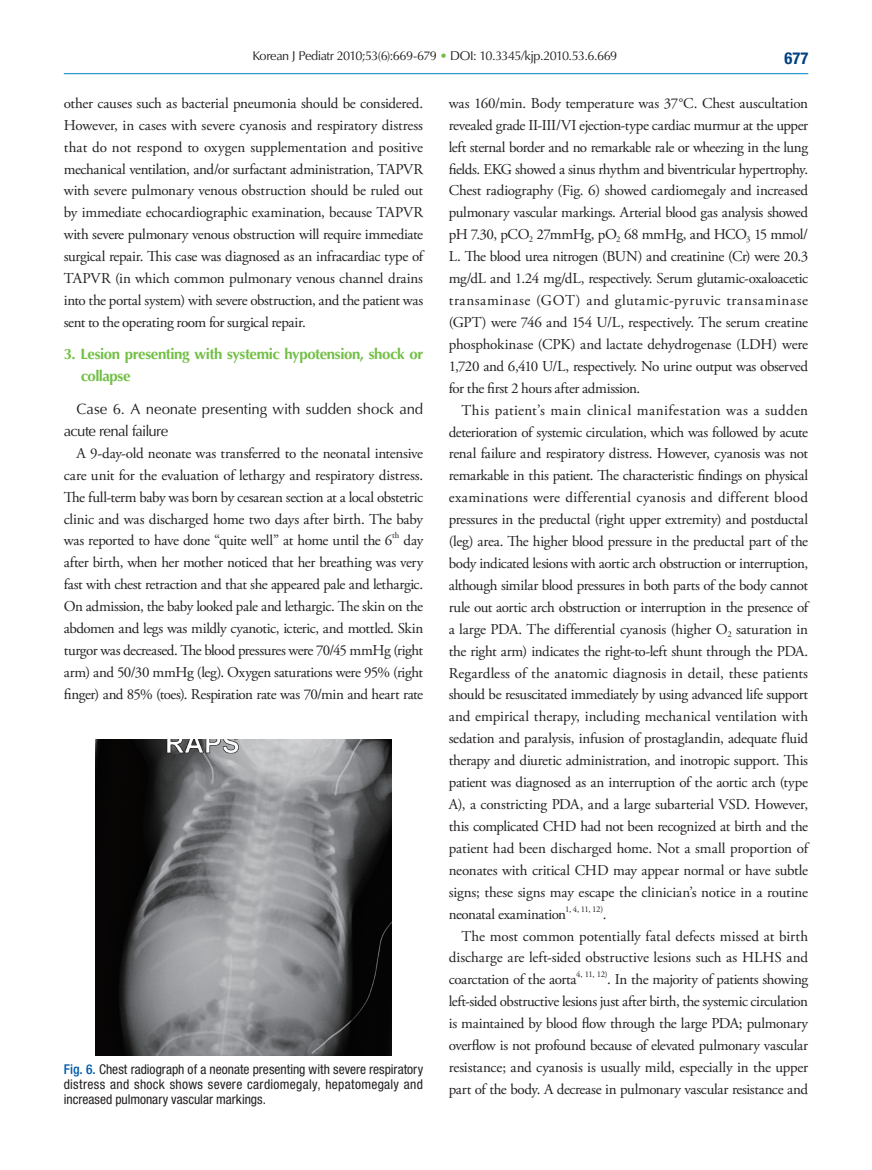
<style>
.page{position:relative;width:872px;height:1170px;background:#fff}
.page>*{position:absolute;margin:0;border:0;box-sizing:border-box;transform-origin:0 0}
.t1{font:700 condensed 16.5px "Helvetica Neue";color:#014081}
.t2{font:15px/21.9px "Adobe Garamond Pro";letter-spacing:-.02em;color:#231f20;text-align:justify}
.t3{font:15px/21.9px "Optima LT Std";letter-spacing:-.015em;color:#231f20}
.t4{font:700 15px/21.9px "Optima LT Std";letter-spacing:-.025em;color:#71bf44}
.t5{font:15px "Adobe Garamond Pro";color:#231f20}
.t6{font:condensed 13.5px/15px "Helvetica Neue";color:#231f20;text-align:justify}
.t7{font:12.75px "Optima LT Std";letter-spacing:-.045em;color:#231f20}
.t8{font:8.7px "Adobe Garamond Pro";letter-spacing:-.035em;color:#231f20}
.s1{color:#71bf44}
.s2{font-weight:500;color:#015aaa}
</style>
<div class="page">
<hr style="left:64px;top:73px;width:744px;height:1px;background:#007ec5">
<img style="left:95px;top:740px;width:297px;height:315px">
<p class="t7" style="left:252px;top:49px;width:366px">Korean J Pediatr 2010;53(6):669-679 <span class="s1">•</span> DOI: 10.3345/kjp.2010.53.6.669</p>
<p class="t1" style="left:784px;top:48px;width:25px">677</p>
<p class="t2" style="left:64px;top:93px;width:361px">other causes such as bacterial pneumonia should be considered.<br>However, in cases with severe cyanosis and respiratory distress that do not respond to oxygen supplementation and positive mechanical ventilation, and/or surfactant administration, TAPVR with severe pulmonary venous obstruction should be ruled out by immediate echocardiographic examination, because TAPVR with severe pulmonary venous obstruction will require immediate surgical repair. This case was diagnosed as an infracardiac type of TAPVR (in which common pulmonary venous channel drains into the portal system) with severe obstruction, and the patient was sent to the operating room for surgical repair.</p>
<p class="t4" style="left:81px;top:343px;width:344px;text-indent:-17px">3. Lesion presenting with systemic hypotension, shock or collapse</p>
<p class="t3" style="left:64px;top:398px;width:361px;text-indent:13px">Case 6. A neonate presenting with sudden shock and acute renal failure</p>
<p class="t2" style="left:64px;top:442px;width:361px;text-indent:13px">A 9-day-old neonate was transferred to the neonatal intensive care unit for the evaluation of lethargy and respiratory distress.<br>The full-term baby was born by cesarean section at a local obstetric clinic and was discharged home two days after birth. The baby was reported to have done “quite well” at home until the 6</p>
<p class="t2" style="left:449px;top:93px;width:361px">was 160/min. Body temperature was 37°C. Chest auscultation revealed grade II-III/VI ejection-type cardiac murmur at the upper left sternal border and no remarkable rale or wheezing in the lung fields. EKG showed a sinus rhythm and biventricular hypertrophy.<br>Chest radiography (Fig. 6) showed cardiomegaly and increased pulmonary vascular markings. Arterial blood gas analysis showed pH 7.30, pCO<sub>2</sub> 27mmHg, pO<sub>2</sub> 68 mmHg, and HCO<sub>3</sub> 15 mmol/ L. The blood urea nitrogen (BUN) and creatinine (Cr) were 20.3 mg/dL and 1.24 mg/dL, respectively. Serum glutamic-oxaloacetic transaminase (GOT) and glutamic-pyruvic transaminase (GPT) were 746 and 154 U/L, respectively. The serum creatine phosphokinase (CPK) and lactate dehydrogenase (LDH) were 1,720 and 6,410 U/L, respectively. No urine output was observed for the first 2 hours after admission.</p>
<p class="t2" style="left:449px;top:399px;width:361px;text-indent:13px">This patient’s main clinical manifestation was a sudden deterioration of systemic circulation, which was followed by acute renal failure and respiratory distress. However, cyanosis was not remarkable in this patient. The characteristic findings on physical examinations were differential cyanosis and different blood pressures in the preductal (right upper extremity) and postductal (leg) area. The higher blood pressure in the preductal part of the body indicated lesions with aortic arch obstruction or interruption, although similar blood pressures in both parts of the body cannot rule out aortic arch obstruction or interruption in the presence of a large PDA. The differential cyanosis (higher O<sub>2</sub> saturation in the right arm) indicates the right-to-left shunt through the PDA.<br>Regardless of the anatomic diagnosis in detail, these patients should be resuscitated immediately by using advanced life support and empirical therapy, including mechanical ventilation with sedation and paralysis, infusion of prostaglandin, adequate fluid therapy and diuretic administration, and inotropic support. This patient was diagnosed as an interruption of the aortic arch (type A), a constricting PDA, and a large subarterial VSD. However, this complicated CHD had not been recognized at birth and the patient had been discharged home. Not a small proportion of neonates with critical CHD may appear normal or have subtle signs; these signs may escape the clinician’s notice in a routine neonatal examination</p>
<p class="t8" style="left:392px;top:530px;width:9px">th</p>
<p class="t2" style="left:64px;top:530px;width:361px;text-indent:340px">day after birth, when her mother noticed that her breathing was very fast with chest retraction and that she appeared pale and lethargic.<br>On admission, the baby looked pale and lethargic. The skin on the abdomen and legs was mildly cyanotic, icteric, and mottled. Skin turgor was decreased. The blood pressures were 70/45 mmHg (right arm) and 50/30 mmHg (leg). Oxygen saturations were 95% (right finger) and 85% (toes). Respiration rate was 70/min and heart rate</p>
<p class="t8" style="left:565px;top:903px;width:39px">1, 4, 11, 12)</p>
<p class="t2" style="left:602px;top:903px;width:5px">.</p>
<p class="t5" style="left:461px;top:926px;width:348px">The most common potentially fatal defects missed at birth</p>
<p class="t2" style="left:449px;top:947px;width:361px">discharge are left-sided obstructive lesions such as HLHS and</p>
<p class="t2" style="left:449px;top:969px;width:129px">coarctation of the aorta</p>
<p class="t8" style="left:576px;top:969px;width:33px">4, 11, 12)</p>
<p class="t2" style="left:449px;top:969px;width:361px;text-indent:158px">. In the majority of patients showing left-sided obstructive lesions just after birth, the systemic circulation is maintained by blood flow through the large PDA; pulmonary overflow is not profound because of elevated pulmonary vascular resistance; and cyanosis is usually mild, especially in the upper part of the body. A decrease in pulmonary vascular resistance and</p>
<p class="t6" style="left:64px;top:1061px;width:361px"><span class="s2">Fig. 6.</span> Chest radiograph of a neonate presenting with severe respiratory distress and shock shows severe cardiomegaly, hepatomegaly and increased pulmonary vascular markings.</p>
</div>
